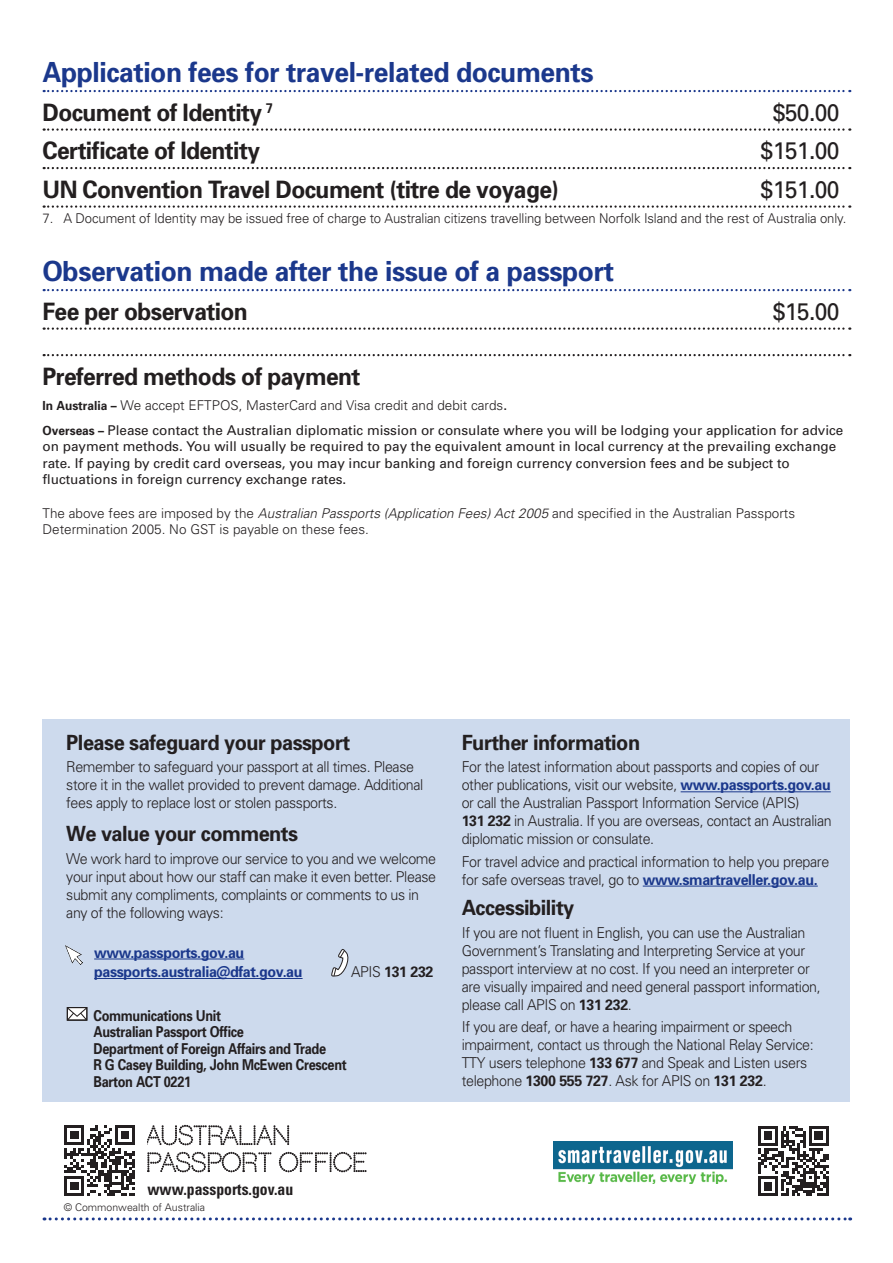
<style>
.page{position:relative;width:893px;height:1263px;background:#fff}
.page>*{position:absolute;margin:0;border:0;box-sizing:border-box;transform-origin:0 0}
.t1{font:700 27.75px "Univers";letter-spacing:-.015em;color:#1b388c;scale:.95 1}
.t2{font:700 24px "Univers";letter-spacing:-.025em;color:#231f20;scale:.95 1}
.t3{font:24px "Univers";letter-spacing:-.025em;color:#231f20;scale:.95 1}
.Body_Copy{font:700 21px "Univers";letter-spacing:-.025em;color:#231f20;scale:.95 1}
.Bullets_White{font:700 condensed 16.5px "Univers";color:#231f20;scale:.95 1}
.Body_Copy-2{font:300 15px/18px "Univers";letter-spacing:-.025em;color:#231f20;scale:.95 1}
.Body_Copy-3{font:700 15px "Univers";letter-spacing:-.025em;color:#231f20;scale:.85 1}
.Body_Copy-4{font:700 15px "Univers";letter-spacing:-.025em;color:#1b388c;scale:.95 1}
.Body_Copy-5{font:700 15px "Univers";letter-spacing:-.025em;color:#231f20;scale:.95 1}
.t4{font:13.5px/16.5px "Univers";color:#231f20}
.t5{font:300 13.5px/16.5px "Univers";color:#231f20}
.t6{font:300 10.5px "Univers";color:#231f20}
.s1{font-weight:700;font-size:12.6px}
.s2{font-weight:400}
.s3{font-style:italic}
.s4{font-weight:300}
.s5{font-weight:700;color:#1b388c}
.s6{font-weight:700}
</style>
<div class="page">
<svg style="left:758px;top:1126px;width:70px;height:70px"></svg>
<svg style="left:148px;top:1152px;width:218px;height:20px"></svg>
<svg style="left:147px;top:1125px;width:142px;height:20px"></svg>
<svg style="left:64px;top:1125px;width:71px;height:71px"></svg>
<svg style="left:44px;top:1217px;width:807px;height:3px"></svg>
<img style="left:554px;top:1141px;width:178px;height:42px">
<div style="left:43px;top:719px;width:807px;height:382px;background:#cddaed"></div>
<hr style="left:681px;top:791px;width:150px;height:1px;background:#1b388c">
<hr style="left:643px;top:886px;width:175px;height:1px;background:#1b388c">
<hr style="left:94px;top:958px;width:150px;height:1px;background:#1b388c">
<hr style="left:94px;top:978px;width:209px;height:1px;background:#1b388c">
<img style="left:65px;top:946px;width:17px;height:18px">
<svg style="left:331px;top:949px;width:18px;height:27px"></svg>
<svg style="left:67px;top:1007px;width:20px;height:14px"></svg>
<svg style="left:44px;top:90px;width:806px;height:2px"></svg>
<svg style="left:44px;top:128px;width:806px;height:3px"></svg>
<svg style="left:44px;top:167px;width:806px;height:2px"></svg>
<svg style="left:44px;top:205px;width:806px;height:3px"></svg>
<svg style="left:44px;top:289px;width:806px;height:2px"></svg>
<svg style="left:44px;top:327px;width:806px;height:3px"></svg>
<svg style="left:44px;top:354px;width:806px;height:2px"></svg>
<p class="t1" style="left:43px;top:55px;width:581px">Application fees for travel-related documents</p>
<p class="t2" style="left:43px;top:97px;width:244px">Document of Identity <sup>7</sup></p>
<p class="t3" style="left:773px;top:97px;width:72px">$50.00</p>
<p class="t2" style="left:43px;top:135px;width:230px">Certificate of Identity</p>
<p class="t3" style="left:761px;top:136px;width:85px">$151.00</p>
<p class="t2" style="left:43px;top:174px;width:545px">UN Convention Travel Document (titre de voyage)</p>
<p class="t3" style="left:761px;top:174px;width:85px">$151.00</p>
<p class="t5" style="left:43px;top:209px;width:805px">7. A Document of Identity may be issued free of charge to Australian citizens travelling between Norfolk Island and the rest of Australia only.</p>
<p class="t1" style="left:43px;top:254px;width:603px">Observation made after the issue of a passport</p>
<p class="t2" style="left:43px;top:296px;width:218px">Fee per observation</p>
<p class="t3" style="left:773px;top:296px;width:72px">$15.00</p>
<p class="t2" style="left:43px;top:361px;width:336px">Preferred methods of payment</p>
<p class="t5" style="left:43px;top:396px;width:466px"><span class="s1">In Australia –</span> We accept EFTPOS, MasterCard and Visa credit and debit cards<span class="s2">.</span></p>
<p class="t4" style="left:43px;top:422px;width:802px"><span class="s1">Overseas –</span> Please contact the Australian diplomatic mission or consulate where you will be lodging your application for advice on payment methods. You will usually be required to pay the equivalent amount in local currency at the prevailing exchange rate. If paying by credit card overseas, you may incur banking and foreign currency conversion fees and be subject to fluctuations in foreign currency exchange rates.</p>
<p class="t5" style="left:43px;top:504px;width:754px">The above fees are imposed by the <span class="s3">Australian Passports (Application Fees) Act 2005</span> and specified in the Australian Passports<br>Determination 2005. No GST is payable on these fees.</p>
<p class="Body_Copy" style="left:66px;top:729px;width:300px">Please safeguard your passport</p>
<p class="Body_Copy-2" style="left:66px;top:758px;width:377px">Remember to safeguard your passport at all times. Please store it in the wallet provided to prevent damage. Additional fees apply to replace lost or stolen passports.</p>
<p class="Body_Copy" style="left:66px;top:820px;width:246px">We value your comments</p>
<p class="Body_Copy-2" style="left:66px;top:849px;width:391px">We work hard to improve our service to you and we welcome your input about how our staff can make it even better. Please submit any compliments, complaints or comments to us in any of the following ways:</p>
<p class="Body_Copy-4" style="left:94px;top:942px;width:159px">www.passports.gov.au</p>
<p class="Body_Copy-4" style="left:94px;top:962px;width:221px">passports.australia@dfat.gov.au</p>
<p class="Body_Copy-5" style="left:351px;top:962px;width:88px"><span class="s4">APIS</span> 131 232</p>
<p class="Body_Copy-3" style="left:94px;top:1006px;width:151px">Communications Unit</p>
<p class="Body_Copy-3" style="left:94px;top:1022px;width:178px">Australian Passport Office</p>
<p class="Body_Copy-3" style="left:94px;top:1039px;width:275px">Department of Foreign Affairs and Trade</p>
<p class="Body_Copy-3" style="left:94px;top:1055px;width:299px">R G Casey Building, John McEwen Crescent</p>
<p class="Body_Copy-3" style="left:94px;top:1072px;width:116px">Barton ACT 0221</p>
<p class="Body_Copy" style="left:462px;top:729px;width:189px">Further information</p>
<p class="Body_Copy-2" style="left:462px;top:758px;width:391px">For the latest information about passports and copies of our other publications, visit our website, <span class="s5">www.passports.gov.au </span>or call the Australian Passport Information Service (APIS)<br><span class="s6">131 232</span> in Australia. If you are overseas, contact an Australian diplomatic mission or consulate.</p>
<p class="Body_Copy-2" style="left:462px;top:852px;width:388px">For travel advice and practical information to help you prepare for safe overseas travel, go to <span class="s5">www.smartraveller.gov.au.</span></p>
<p class="Body_Copy" style="left:462px;top:894px;width:120px">Accessibility</p>
<p class="Body_Copy-2" style="left:462px;top:923px;width:379px">If you are not fluent in English, you can use the Australian Government’s Translating and Interpreting Service at your passport interview at no cost. If you need an interpreter or are visually impaired and need general passport information, please call APIS on <span class="s6">131 232</span>.</p>
<p class="Body_Copy-2" style="left:462px;top:1017px;width:372px">If you are deaf, or have a hearing impairment or speech impairment, contact us through the National Relay Service:<br>TTY users telephone <span class="s6">133 677</span> and Speak and Listen users telephone <span class="s6">1300 555 727</span>. Ask for APIS on <span class="s6">131 232</span>.</p>
<p class="Bullets_White" style="left:147px;top:1178px;width:155px">www.passports.gov.au</p>
<p class="t6" style="left:64px;top:1201px;width:143px">© Commonwealth of Australia</p>
</div>
